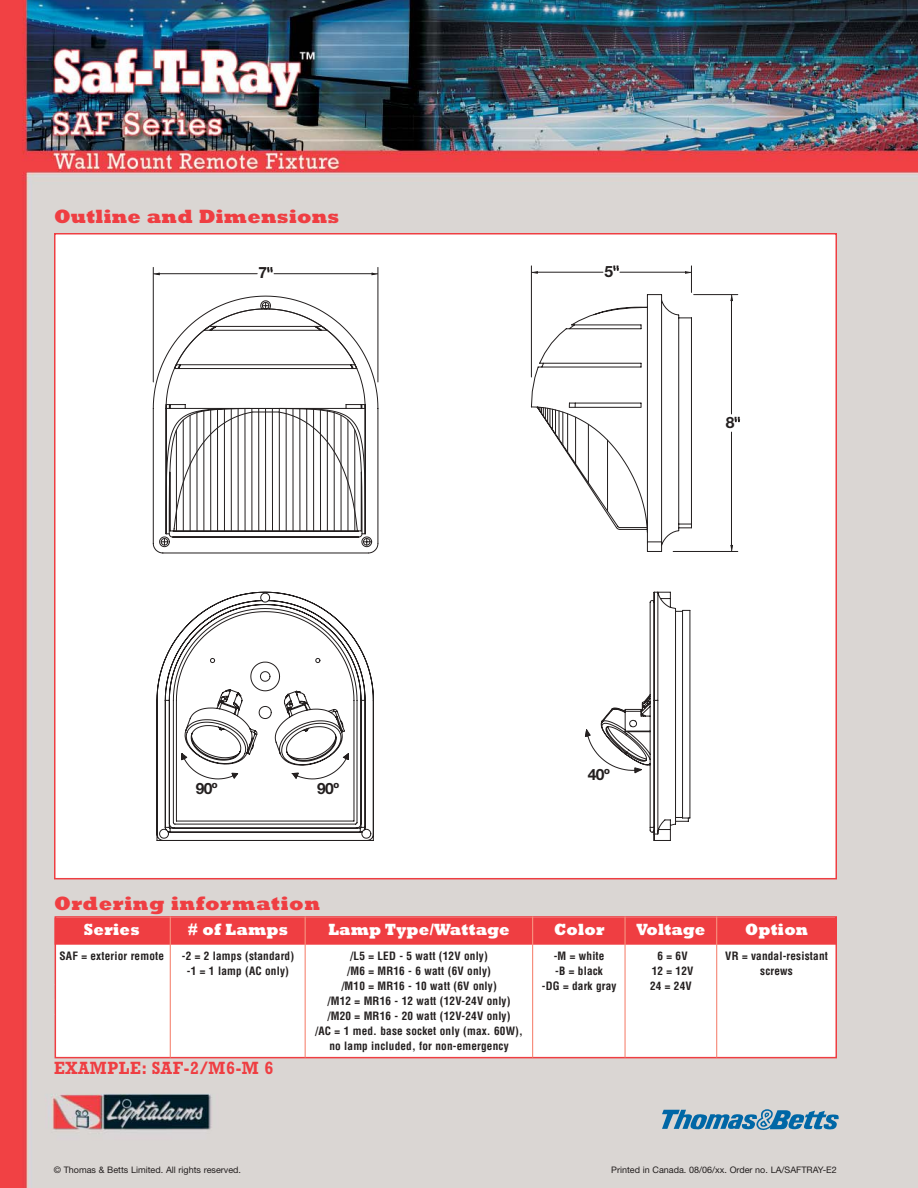
<style>
.page{position:relative;width:918px;height:1188px;background:#fff}
.page>*{position:absolute;margin:0;border:0;box-sizing:border-box;transform-origin:0 0}
.t1{font:800 19.5px "Rockwell";letter-spacing:.02em;color:#ef3e42}
.t2{font:700 18px "Rockwell";letter-spacing:.04em;color:#ef3e42;scale:.9 1}
.t3{font:800 16.5px "Rockwell";letter-spacing:.015em;color:#fff;scale:.92 1}
.t4{font:700 15.6px "Helvetica Neue";letter-spacing:-.04em;color:#231f1f}
.t5{font:700 condensed 11.25px/15px "Helvetica";letter-spacing:.015em;color:#231f1f;text-align:center}
.t6{font:9px "Helvetica Neue";color:#231f1f}
</style>
<div class="page">
<img style="left:0;top:0;width:918px;height:1188px">
<div style="left:55px;top:234px;width:781px;height:645px;background:#fff"></div>
<div style="left:55px;top:917px;width:781px;height:141px;background:#fff"></div>
<div style="left:55px;top:916px;width:782px;height:142px;border:2px solid #ef3e42"></div>
<svg style="left:662px;top:1109px;width:177px;height:21px;background:#6b9dbb"></svg>
<div style="left:55px;top:918px;width:781px;height:26px;background:#ef3e42"></div>
<div style="left:55px;top:918px;width:782px;height:27px;border:2px solid #ef3e42"></div>
<hr style="left:170px;top:917px;width:1px;height:140px;background:#f68e7d">
<hr style="left:305px;top:917px;width:1px;height:140px;background:#f68e7d">
<hr style="left:532px;top:917px;width:1px;height:140px;background:#f68e7d">
<hr style="left:624px;top:917px;width:2px;height:140px;background:#f68e7d">
<hr style="left:716px;top:917px;width:1px;height:140px;background:#f68e7d">
<svg style="left:160px;top:546px;width:218px;height:8px"></svg>
<svg style="left:153px;top:267px;width:226px;height:279px"></svg>
<svg style="left:153px;top:272px;width:7px;height:4px"></svg>
<svg style="left:371px;top:272px;width:8px;height:4px"></svg>
<svg style="left:267px;top:267px;width:6px;height:6px"></svg>
<hr style="left:694px;top:294px;width:44px;height:1px;background:#231f1f">
<hr style="left:673px;top:551px;width:65px;height:1px;background:#231f1f">
<hr style="left:731px;top:301px;width:1px;height:113px;background:#231f1f">
<hr style="left:731px;top:432px;width:1px;height:113px;background:#231f1f">
<svg style="left:730px;top:294px;width:4px;height:8px"></svg>
<svg style="left:730px;top:544px;width:3px;height:7px"></svg>
<svg style="left:734px;top:416px;width:6px;height:7px"></svg>
<svg style="left:530px;top:265px;width:162px;height:287px"></svg>
<svg style="left:156px;top:591px;width:218px;height:250px"></svg>
<svg style="left:181px;top:752px;width:58px;height:28px"></svg>
<svg style="left:289px;top:752px;width:61px;height:28px"></svg>
<svg style="left:600px;top:591px;width:91px;height:250px"></svg>
<svg style="left:585px;top:729px;width:58px;height:45px"></svg>
<h1 class="t1" style="left:54px;top:210px;width:287px">Outline and Dimensions</h1>
<h3 class="t4" style="left:258px;top:264px;width:10px">7</h3>
<h3 class="t4" style="left:604px;top:262px;width:10px">5</h3>
<h3 class="t4" style="left:726px;top:414px;width:10px">8</h3>
<h3 class="t4" style="left:196px;top:779px;width:23px">90º</h3>
<h3 class="t4" style="left:317px;top:779px;width:23px">90º</h3>
<h3 class="t4" style="left:588px;top:766px;width:23px">40º</h3>
<h1 class="t1" style="left:54px;top:897px;width:268px">Ordering information</h1>
<h3 class="t3" style="left:84px;top:924px;width:62px">Series</h3>
<h3 class="t3" style="left:188px;top:924px;width:111px"># of Lamps</h3>
<h3 class="t3" style="left:328px;top:924px;width:199px">Lamp Type/Wattage</h3>
<p class="t5" style="left:60px;top:950px;width:106px">SAF = exterior remote</p>
<p class="t5" style="left:182px;top:950px;width:114px">-2 = 2 lamps (standard) -1 = 1 lamp (AC only)</p>
<h2 class="t2" style="left:54px;top:1058px;width:245px">EXAMPLE: SAF-2/M6-M 6</h2>
<p class="t5" style="left:315px;top:950px;width:209px">/L5 = LED - 5 watt (12V only)<br>/M6 = MR16 - 6 watt (6V only)<br>/M10 = MR16 - 10 watt (6V only)<br>/M12 = MR16 - 12 watt (12V-24V only) /M20 = MR16 - 20 watt (12V-24V only)<br>/AC = 1 med. base socket only (max. 60W), no lamp included, for non-emergency</p>
<h3 class="t3" style="left:554px;top:924px;width:56px">Color</h3>
<p class="t5" style="left:542px;top:950px;width:76px">-M = white<br>-B = black<br>-DG = dark gray</p>
<h3 class="t3" style="left:636px;top:924px;width:77px">Voltage</h3>
<p class="t5" style="left:650px;top:950px;width:45px">6 = 6V<br>12 = 12V<br>24 = 24V</p>
<h3 class="t3" style="left:745px;top:924px;width:70px">Option</h3>
<p class="t5" style="left:725px;top:950px;width:104px">VR = vandal-resistant screws</p>
<p class="t6" style="left:54px;top:1167px;width:189px">© Thomas &amp; Betts Limited. All rights reserved.</p>
<p class="t6" style="left:611px;top:1167px;width:227px">Printed in Canada. 08/06/xx. Order no. LA/SAFTRAY-E2</p>
</div>
